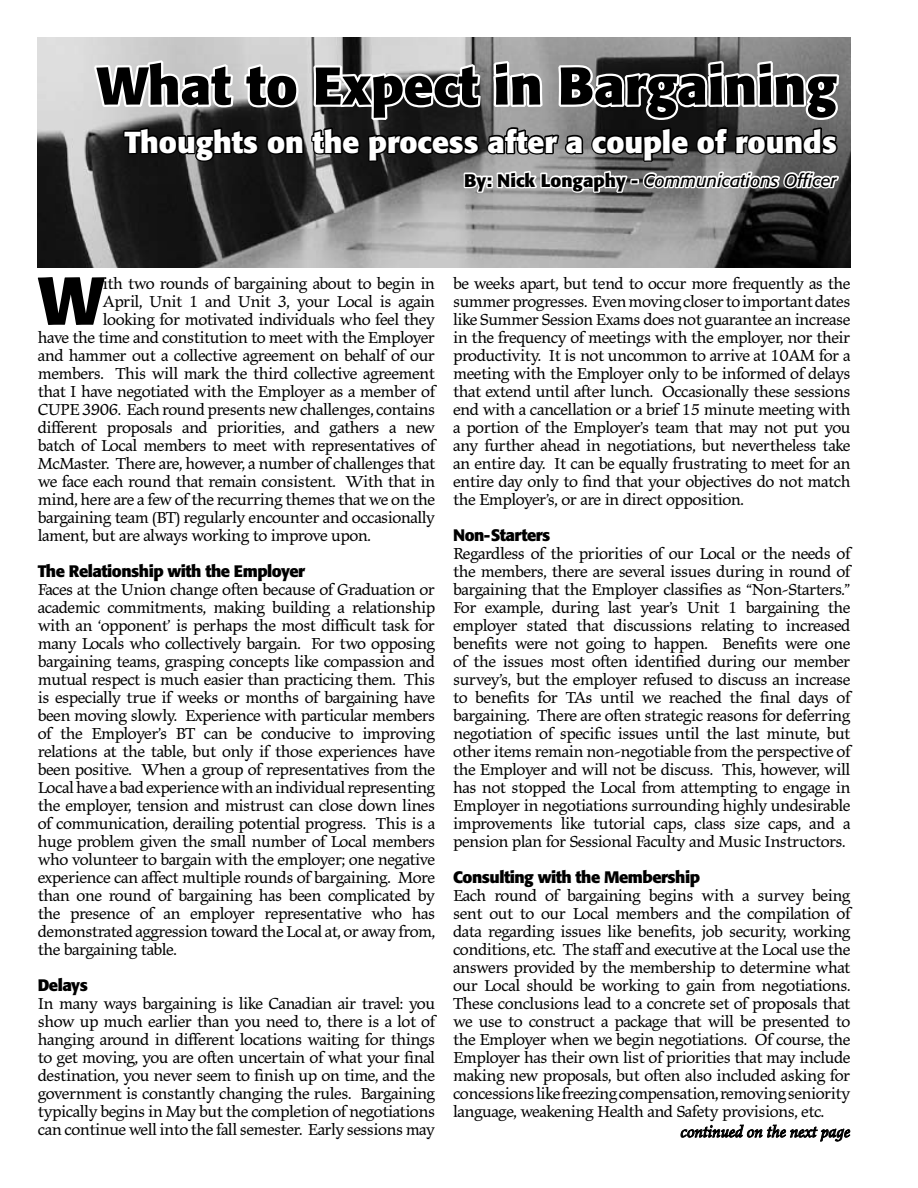
<style>
.page{position:relative;width:918px;height:1188px;background:#fff}
.page>*{position:absolute;margin:0;border:0;box-sizing:border-box;transform-origin:0 0}
.t1{font:700 67.05px "Formata";color:#000}
.t2{font:700 52.5px "Formata";color:#000}
.t3{font:700 30px "Formata";color:#fff}
.t4{font:italic 18px "Formata";color:#000}
.t5{font:16.5px/18px "Elysium Book Plain";letter-spacing:-.03em;color:#000;text-align:justify}
.t6{font:700 16.5px "Formata";letter-spacing:-.03em;color:#000}
.t7{font:16.5px "Elysium Book Italic Plain";color:#000}
.s1{font-weight:700;font-style:normal}
</style>
<div class="page">
<img style="left:38px;top:38px;width:812px;height:230px">
<svg style="left:92px;top:37px;width:750px;height:162px;background:#7c7c7c"></svg>
<svg style="left:680px;top:1124px;width:171px;height:18px"></svg>
<h2 class="t2" style="left:96px;top:53px;width:742px">What to Expect in Bargaining</h2>
<h3 class="t3" style="left:124px;top:123px;width:714px">Thoughts on the process after a couple of rounds</h3>
<p class="t4" style="left:464px;top:170px;width:374px"><span class="s1">By: Nick Longaphy -</span> Communications Officer</p>
<h1 class="t1" style="left:38px;top:259px;width:69px">W</h1>
<p class="t5" style="left:103px;top:274px;width:334px">ith two rounds of bargaining about to begin in</p>
<p class="t5" style="left:103px;top:292px;width:334px">April, Unit 1 and Unit 3, your Local is again</p>
<p class="t5" style="left:103px;top:310px;width:334px">looking for motivated individuals who feel they</p>
<p class="t5" style="left:38px;top:328px;width:399px">have the time and constitution to meet with the Employer</p>
<p class="t5" style="left:38px;top:346px;width:399px">and hammer out a collective agreement on behalf of our</p>
<p class="t5" style="left:38px;top:364px;width:399px">members. This will mark the third collective agreement</p>
<p class="t5" style="left:38px;top:382px;width:399px">that I have negotiated with the Employer as a member of</p>
<p class="t5" style="left:38px;top:400px;width:399px">CUPE 3906. Each round presents new challenges, contains</p>
<p class="t5" style="left:38px;top:418px;width:399px">different proposals and priorities, and gathers a new</p>
<p class="t5" style="left:38px;top:436px;width:399px">batch of Local members to meet with representatives of</p>
<p class="t5" style="left:38px;top:454px;width:399px">McMaster. There are, however, a number of challenges that</p>
<p class="t5" style="left:38px;top:472px;width:399px">we face each round that remain consistent. With that in</p>
<p class="t5" style="left:38px;top:490px;width:399px">mind, here are a few of the recurring themes that we on the</p>
<p class="t5" style="left:38px;top:508px;width:399px">bargaining team (BT) regularly encounter and occasionally</p>
<p class="t5" style="left:38px;top:526px;width:335px">lament, but are always working to improve upon.</p>
<p class="t6" style="left:38px;top:561px;width:269px">The Relationship with the Employer</p>
<p class="t5" style="left:38px;top:580px;width:399px">Faces at the Union change often because of Graduation or academic commitments, making building a relationship with an ‘opponent’ is perhaps the most difficult task for many Locals who collectively bargain. For two opposing bargaining teams, grasping concepts like compassion and mutual respect is much easier than practicing them. This is especially true if weeks or months of bargaining have been moving slowly. Experience with particular members of the Employer’s BT can be conducive to improving relations at the table, but only if those experiences have been positive. When a group of representatives from the Local have a bad experience with an individual representing the employer, tension and mistrust can close down lines of communication, derailing potential progress. This is a huge problem given the small number of Local members who volunteer to bargain with the employer; one negative experience can affect multiple rounds of bargaining. More than one round of bargaining has been complicated by the presence of an employer representative who has demonstrated aggression toward the Local at, or away from, the bargaining table.</p>
<p class="t6" style="left:38px;top:975px;width:52px">Delays</p>
<p class="t5" style="left:38px;top:994px;width:399px">In many ways bargaining is like Canadian air travel: you show up much earlier than you need to, there is a lot of hanging around in different locations waiting for things to get moving, you are often uncertain of what your final destination, you never seem to finish up on time, and the government is constantly changing the rules. Bargaining typically begins in May but the completion of negotiations can continue well into the fall semester. Early sessions may</p>
<p class="t5" style="left:453px;top:274px;width:399px">be weeks apart, but tend to occur more frequently as the summer progresses. Even moving closer to important dates like Summer Session Exams does not guarantee an increase in the frequency of meetings with the employer, nor their productivity. It is not uncommon to arrive at 10AM for a meeting with the Employer only to be informed of delays that extend until after lunch. Occasionally these sessions end with a cancellation or a brief 15 minute meeting with a portion of the Employer’s team that may not put you any further ahead in negotiations, but nevertheless take an entire day. It can be equally frustrating to meet for an entire day only to find that your objectives do not match the Employer’s, or are in direct opposition.</p>
<p class="t6" style="left:453px;top:525px;width:99px">Non-Starters</p>
<p class="t5" style="left:453px;top:544px;width:399px">Regardless of the priorities of our Local or the needs of the members, there are several issues during in round of bargaining that the Employer classifies as “Non-Starters.” For example, during last year’s Unit 1 bargaining the employer stated that discussions relating to increased benefits were not going to happen. Benefits were one of the issues most often identified during our member survey’s, but the employer refused to discuss an increase to benefits for TAs until we reached the final days of bargaining. There are often strategic reasons for deferring negotiation of specific issues until the last minute, but other items remain non-negotiable from the perspective of the Employer and will not be discuss. This, however, will has not stopped the Local from attempting to engage in Employer in negotiations surrounding highly undesirable improvements like tutorial caps, class size caps, and a pension plan for Sessional Faculty and Music Instructors.</p>
<p class="t6" style="left:453px;top:867px;width:248px">Consulting with the Membership</p>
<p class="t5" style="left:453px;top:886px;width:399px">Each round of bargaining begins with a survey being sent out to our Local members and the compilation of data regarding issues like benefits, job security, working conditions, etc. The staff and executive at the Local use the answers provided by the membership to determine what our Local should be working to gain from negotiations.<br>These conclusions lead to a concrete set of proposals that we use to construct a package that will be presented to the Employer when we begin negotiations. Of course, the Employer has their own list of priorities that may include making new proposals, but often also included asking for concessions like freezing compensation, removing seniority language, weakening Health and Safety provisions, etc.</p>
<p class="t7" style="left:681px;top:1122px;width:171px">continued on the next page</p>
</div>
